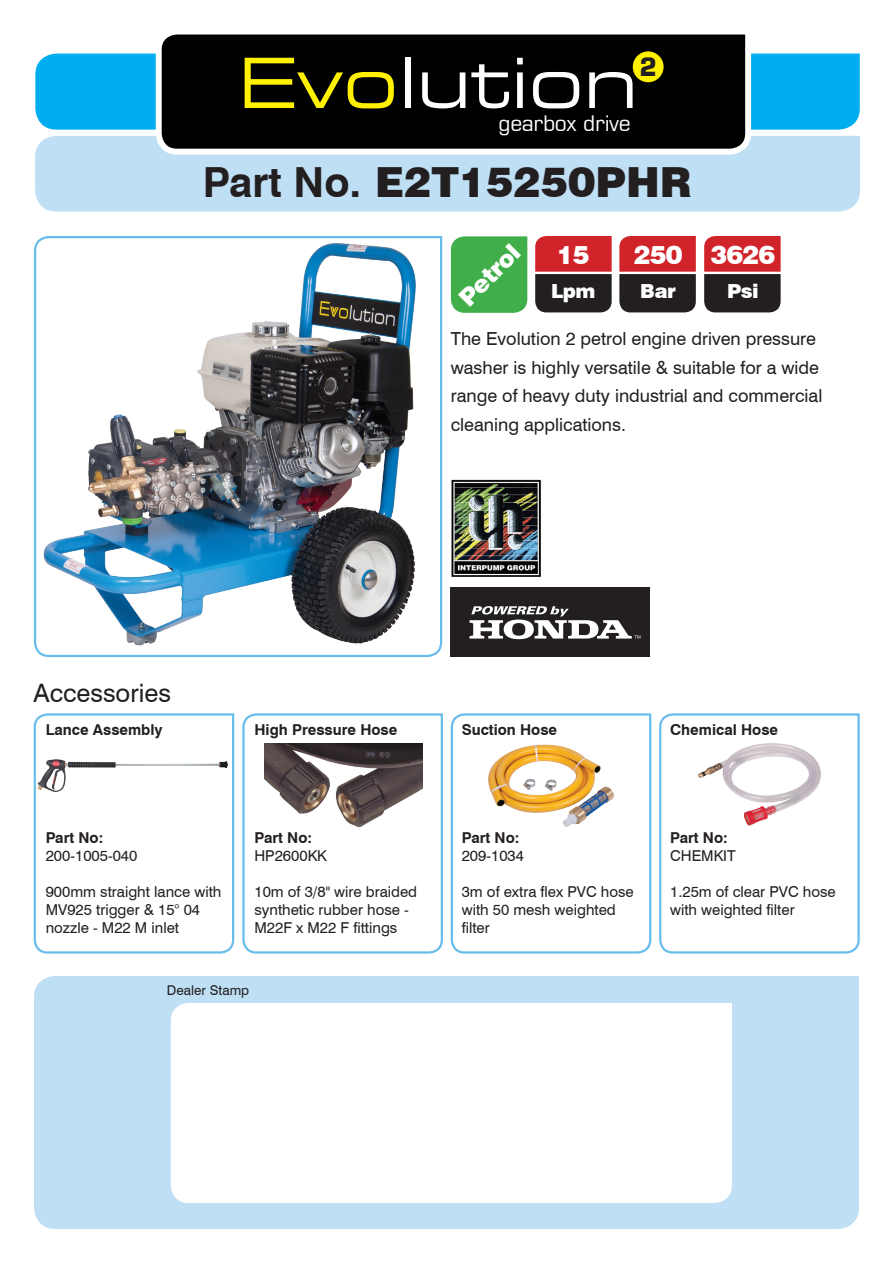
<style>
.page{position:relative;width:893px;height:1263px;background:#fff}
.page>*{position:absolute;margin:0;border:0;box-sizing:border-box;transform-origin:0 0}
.t1{font:expanded 69.15px "Square 721 BT";color:#fff}
.t2{font:900 41.55px "Swiss 721 BT";color:#231f20}
.t3{font:900 25.5px "Swiss 721 BT";letter-spacing:-.03em;color:#fff}
.t4{font:25.35px "Swiss 721 BT";color:#231f20}
.t5{font:700 24.9px "Square 721 BT";color:#231f20}
.t6{font:900 24px "Swiss 721 BT";color:#fff}
.t7{font:21.3px "Square 721 BT";letter-spacing:-.02em;color:#fff}
.t8{font:900 19.35px "Swiss 721 BT";letter-spacing:-.03em;color:#fff}
.t9{font:18px/28.5px "Swiss 721 BT";color:#231f20}
.t10{font:15px/18px "Swiss 721 BT";color:#231f20}
.t11{font:700 15px "Swiss 721 BT";color:#231f20}
.t12{font:13.5px "Swiss 721 BT";color:#231f20}
.s1{color:#fff101}
.s2{font-weight:700}
</style>
<div class="page">
<div style="left:34px;top:976px;width:825px;height:253px;background:#bfdff5"></div>
<svg style="left:171px;top:1003px;width:561px;height:200px"></svg>
<div style="left:35px;top:136px;width:825px;height:76px;background:#bfdff5"></div>
<div style="left:35px;top:54px;width:825px;height:76px;background:#00aeef"></div>
<svg style="left:153px;top:34px;width:601px;height:124px;background:#181a1b"></svg>
<div style="left:633px;top:51px;width:31px;height:31px;background:#fff101;border-radius:50%"></div>
<svg style="left:704px;top:236px;width:77px;height:77px;background:#7f2d31"></svg>
<img style="left:34px;top:236px;width:409px;height:421px">
<svg style="left:450px;top:236px;width:246px;height:77px;background:#756448"></svg>
<div style="left:451px;top:588px;width:199px;height:69px;background:#231f20"></div>
<svg style="left:470px;top:606px;width:170px;height:33px"></svg>
<img style="left:451px;top:480px;width:90px;height:97px">
<svg style="left:242px;top:713px;width:201px;height:241px"></svg>
<svg style="left:33px;top:713px;width:202px;height:241px"></svg>
<img style="left:37px;top:757px;width:192px;height:36px">
<img style="left:265px;top:744px;width:157px;height:86px">
<svg style="left:450px;top:713px;width:202px;height:241px"></svg>
<img style="left:488px;top:743px;width:126px;height:84px">
<svg style="left:659px;top:713px;width:201px;height:241px"></svg>
<img style="left:698px;top:743px;width:123px;height:83px">
<h1 class="t1" style="left:238px;top:42px;width:401px"><span class="s1">Evo</span>lution</h1>
<h3 class="t7" style="left:498px;top:110px;width:134px">gearbox drive</h3>
<h3 class="t5" style="left:639px;top:52px;width:19px">2</h3>
<h2 class="t2" style="left:203px;top:157px;width:490px"><span class="s2">Part No.</span> E2T15250PHR</h2>
<h3 class="t6" style="left:453px;top:291px;width:77px;rotate:-45deg">Petrol</h3>
<p class="t9" style="left:451px;top:325px;width:373px">The Evolution 2 petrol engine driven pressure washer is highly versatile &amp; suitable for a wide range of heavy duty industrial and commercial cleaning applications.</p>
<h3 class="t3" style="left:557px;top:239px;width:34px">15</h3>
<h3 class="t3" style="left:634px;top:239px;width:50px">250</h3>
<p class="t8" style="left:640px;top:279px;width:37px">Bar</p>
<h3 class="t3" style="left:710px;top:239px;width:66px">3626</h3>
<p class="t8" style="left:727px;top:279px;width:33px">Psi</p>
<p class="t8" style="left:551px;top:279px;width:46px">Lpm</p>
<h3 class="t4" style="left:34px;top:677px;width:139px">Accessories</h3>
<p class="t11" style="left:46px;top:721px;width:118px">Lance Assembly</p>
<p class="t11" style="left:254px;top:721px;width:144px">High Pressure Hose</p>
<p class="t11" style="left:46px;top:829px;width:59px">Part No:</p>
<p class="t10" style="left:46px;top:847px;width:93px">200-1005-040</p>
<p class="t10" style="left:46px;top:883px;width:177px">900mm straight lance with<br>MV925 trigger &amp; 15° 04 nozzle - M22 M inlet</p>
<p class="t11" style="left:254px;top:829px;width:59px">Part No:</p>
<p class="t10" style="left:254px;top:847px;width:74px">HP2600KK</p>
<p class="t10" style="left:254px;top:883px;width:164px">10m of 3/8" wire braided synthetic rubber hose -<br>M22F x M22 F fittings</p>
<p class="t12" style="left:167px;top:982px;width:84px">Dealer Stamp</p>
<p class="t11" style="left:462px;top:721px;width:97px">Suction Hose</p>
<p class="t11" style="left:670px;top:721px;width:110px">Chemical Hose</p>
<p class="t11" style="left:462px;top:829px;width:59px">Part No:</p>
<p class="t10" style="left:462px;top:847px;width:64px">209-1034</p>
<p class="t10" style="left:462px;top:883px;width:174px">3m of extra flex PVC hose with 50 mesh weighted filter</p>
<p class="t11" style="left:670px;top:829px;width:59px">Part No:</p>
<p class="t10" style="left:670px;top:847px;width:67px">CHEMKIT</p>
<p class="t10" style="left:670px;top:883px;width:167px">1.25m of clear PVC hose with weighted filter</p>
</div>
